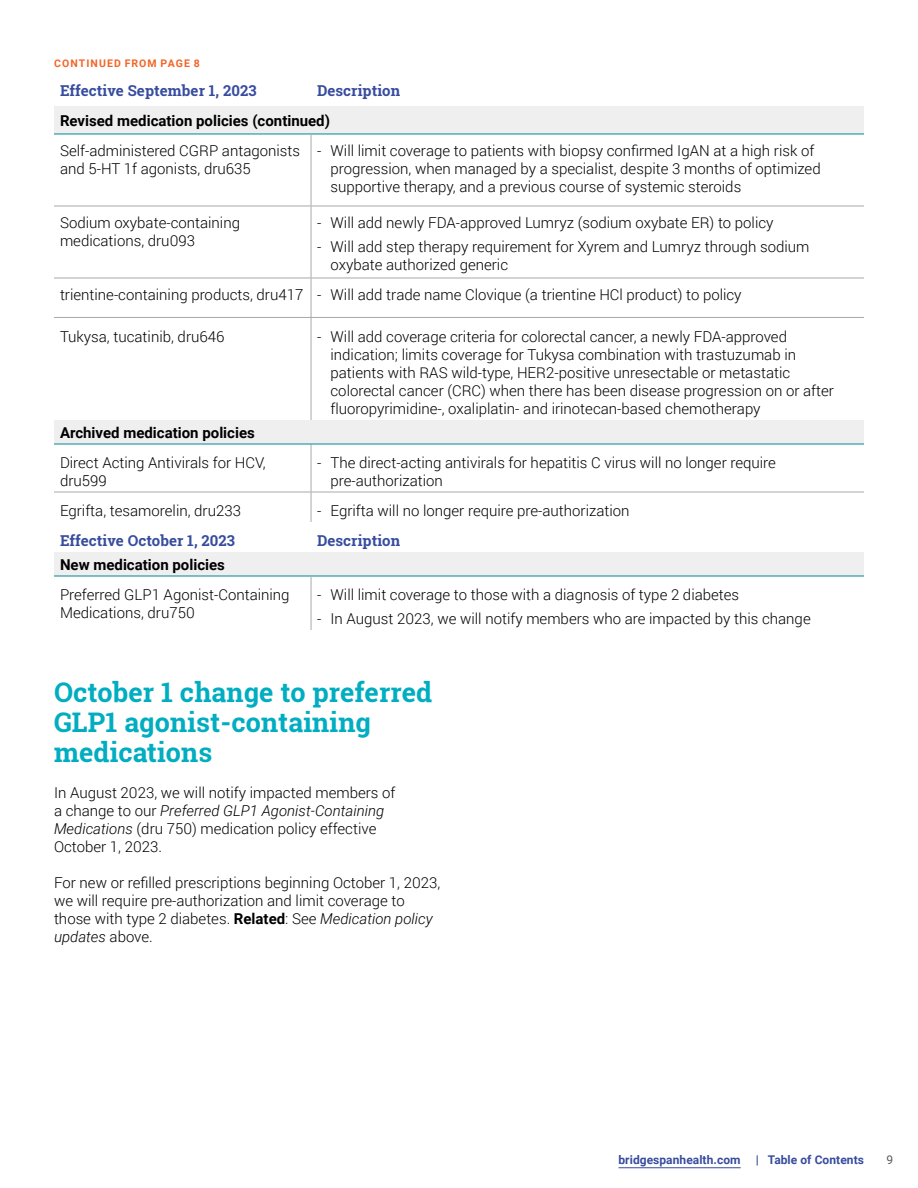
<style>
.page{position:relative;width:918px;height:1188px;background:#fff}
.page>*{position:absolute;margin:0;border:0;box-sizing:border-box;transform-origin:0 0}
.t1{font:700 27px/30px "Roboto Slab";letter-spacing:.005em;color:#00adc1}
.t2{font:300 15px/18px "Roboto";color:#000}
.t3{font:700 15px "Roboto";color:#000}
.t4{font:700 15px "Roboto Slab";letter-spacing:.005em;color:#374c9e}
.t5{font:700 12px "Roboto";letter-spacing:.005em;color:#374c9e}
.t6{font:12px "Roboto";color:#58595b}
.t7{font:700 10.5px "Roboto";letter-spacing:.1em;color:#f26527}
.s1{font-style:italic}
.s2{font-weight:700}
</style>
<div class="page">
<hr style="left:619px;top:1167px;width:122px;height:1px;background:#374c9e">
<svg style="left:54px;top:106px;width:810px;height:470px"></svg>
<hr style="left:311px;top:444px;width:1px;height:48px;background:#a7a9ac">
<hr style="left:311px;top:492px;width:1px;height:30px;background:#a7a9ac">
<hr style="left:54px;top:134px;width:257px;height:1px;background:#008a97">
<hr style="left:311px;top:134px;width:553px;height:1px;background:#008a97">
<hr style="left:54px;top:444px;width:257px;height:1px;background:#008a97">
<hr style="left:311px;top:444px;width:553px;height:1px;background:#008a97">
<hr style="left:54px;top:576px;width:257px;height:1px;background:#008a97">
<hr style="left:311px;top:576px;width:553px;height:1px;background:#008a97">
<hr style="left:54px;top:206px;width:257px;height:1px;background:#a7a9ac">
<hr style="left:311px;top:206px;width:553px;height:1px;background:#a7a9ac">
<hr style="left:54px;top:278px;width:257px;height:1px;background:#a7a9ac">
<hr style="left:311px;top:278px;width:553px;height:1px;background:#a7a9ac">
<hr style="left:54px;top:317px;width:257px;height:1px;background:#a7a9ac">
<hr style="left:311px;top:317px;width:553px;height:1px;background:#a7a9ac">
<hr style="left:311px;top:134px;width:1px;height:72px;background:#a7a9ac">
<hr style="left:311px;top:206px;width:1px;height:72px;background:#a7a9ac">
<hr style="left:311px;top:278px;width:1px;height:39px;background:#a7a9ac">
<hr style="left:311px;top:318px;width:1px;height:102px;background:#a7a9ac">
<hr style="left:311px;top:576px;width:1px;height:54px;background:#a7a9ac">
<hr style="left:54px;top:492px;width:257px;height:1px;background:#a7a9ac">
<hr style="left:311px;top:492px;width:553px;height:1px;background:#a7a9ac">
<p class="t7" style="left:54px;top:56px;width:147px">CONTINUED FROM PAGE 8</p>
<p class="t4" style="left:60px;top:80px;width:198px">Effective September 1, 2023</p>
<p class="t4" style="left:317px;top:80px;width:85px">Description</p>
<p class="t3" style="left:60px;top:110px;width:272px">Revised medication policies (continued)</p>
<p class="t2" style="left:60px;top:141px;width:242px">Self-administered CGRP antagonists and 5-HT 1f agonists, dru635</p>
<p class="t2" style="left:331px;top:141px;width:492px;text-indent:-14px">- Will limit coverage to patients with biopsy confirmed IgAN at a high risk of progression, when managed by a specialist, despite 3 months of optimized supportive therapy, and a previous course of systemic steroids</p>
<p class="t2" style="left:60px;top:213px;width:182px">Sodium oxybate-containing medications, dru093</p>
<p class="t2" style="left:317px;top:213px;width:458px">- Will add newly FDA-approved Lumryz (sodium oxybate ER) to policy</p>
<p class="t2" style="left:331px;top:237px;width:480px;text-indent:-14px">- Will add step therapy requirement for Xyrem and Lumryz through sodium oxybate authorized generic</p>
<p class="t2" style="left:60px;top:285px;width:683px">trientine-containing products, dru417 - Will add trade name Clovique (a trientine HCl product) to policy</p>
<p class="t2" style="left:60px;top:327px;width:166px">Tukysa, tucatinib, dru646</p>
<p class="t2" style="left:331px;top:327px;width:505px;text-indent:-14px">- Will add coverage criteria for colorectal cancer, a newly FDA-approved indication; limits coverage for Tukysa combination with trastuzumab in patients with RAS wild-type, HER2-positive unresectable or metastatic colorectal cancer (CRC) when there has been disease progression on or after fluoropyrimidine-, oxaliplatin- and irinotecan-based chemotherapy</p>
<p class="t3" style="left:60px;top:422px;width:196px">Archived medication policies</p>
<p class="t2" style="left:60px;top:453px;width:207px">Direct Acting Antivirals for HCV, dru599</p>
<p class="t2" style="left:331px;top:453px;width:447px;text-indent:-14px">- The direct-acting antivirals for hepatitis C virus will no longer require pre-authorization</p>
<p class="t2" style="left:60px;top:501px;width:183px">Egrifta, tesamorelin, dru233</p>
<p class="t2" style="left:317px;top:501px;width:314px">- Egrifta will no longer require pre-authorization</p>
<p class="t4" style="left:60px;top:530px;width:177px">Effective October 1, 2023</p>
<p class="t4" style="left:317px;top:530px;width:85px">Description</p>
<p class="t3" style="left:60px;top:554px;width:166px">New medication policies</p>
<p class="t2" style="left:60px;top:585px;width:231px">Preferred GLP1 Agonist-Containing<br>Medications, dru750</p>
<p class="t2" style="left:317px;top:585px;width:424px">- Will limit coverage to those with a diagnosis of type 2 diabetes</p>
<p class="t2" style="left:317px;top:609px;width:495px">- In August 2023, we will notify members who are impacted by this change</p>
<h1 class="t1" style="left:54px;top:677px;width:380px">October 1 change to preferred<br>GLP1 agonist-containing medications</h1>
<p class="t2" style="left:54px;top:783px;width:343px">In August 2023, we will notify impacted members of a change to our <span class="s1">Preferred GLP1 Agonist-Containing Medications</span> (dru 750) medication policy effective October 1, 2023.</p>
<p class="t2" style="left:54px;top:873px;width:388px">For new or refilled prescriptions beginning October 1, 2023, we will require pre-authorization and limit coverage to those with type 2 diabetes. <span class="s2">Related</span>: See <span class="s1">Medication policy updates</span> above.</p>
<p class="t5" style="left:619px;top:1151px;width:124px">bridgespanhealth.com</p>
<p class="t5" style="left:756px;top:1151px;width:110px">| Table of Contents</p>
<p class="t6" style="left:886px;top:1151px;width:8px">9</p>
</div>
